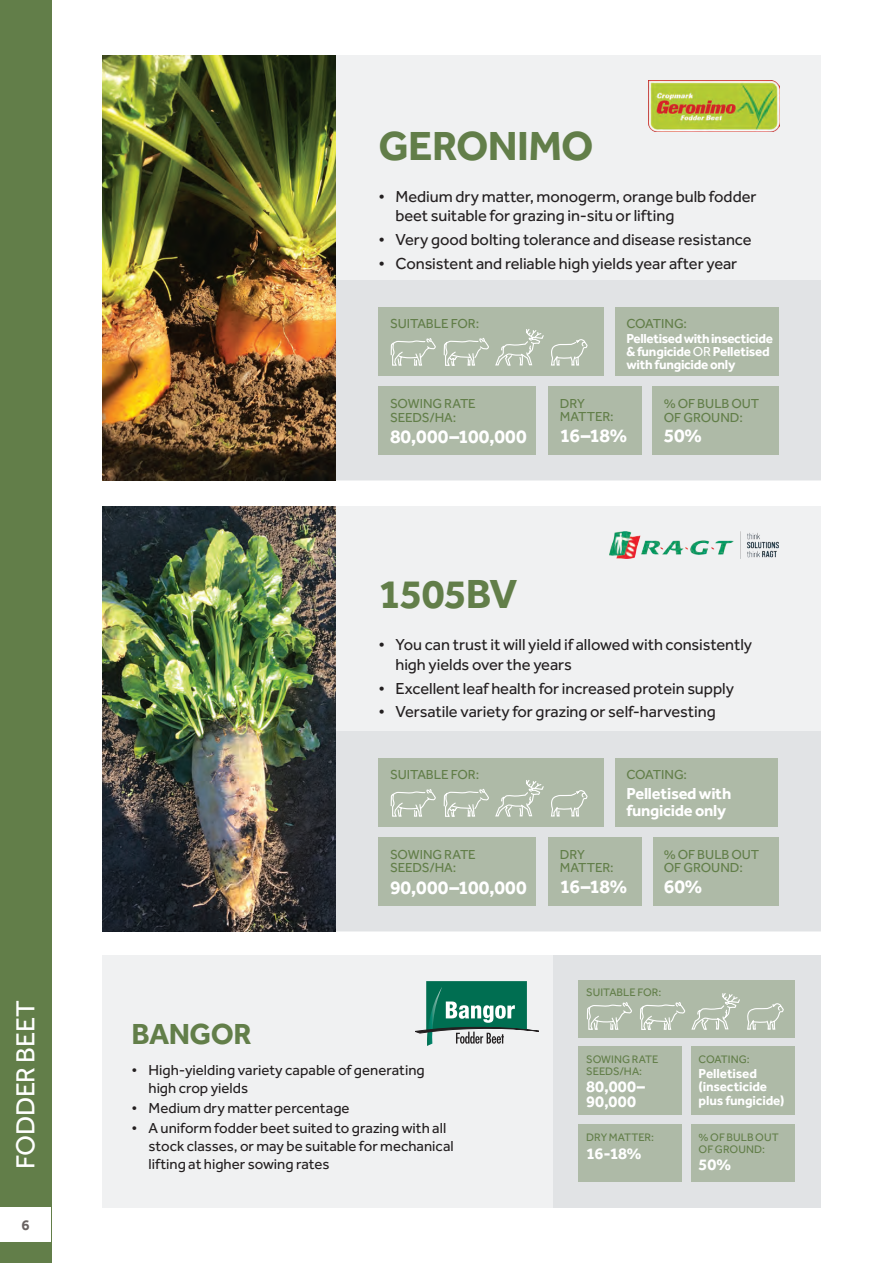
<style>
.page{position:relative;width:893px;height:1263px;background:#fff}
.page>*{position:absolute;margin:0;border:0;box-sizing:border-box;transform-origin:0 0}
.t1{font:700 42px "Effra";letter-spacing:-.02em;color:#627e49}
.t2{font:700 30px "Effra";letter-spacing:-.02em;color:#627e49}
.t3{font:27px "Effra";letter-spacing:-.01em;color:#fff}
.t4{font:700 19.5px "Effra";letter-spacing:.005em;color:#fff}
.t5{font:16.5px/19.5px "Effra";letter-spacing:-.005em;color:#231f20}
.t6{font:700 16.5px "Effra";letter-spacing:-.015em;color:#fff}
.t7{font:15px/18px "Effra";color:#231f20}
.t8{font:700 15px "Effra";color:#696362}
.t9{font:13.5px/13.5px "Effra";letter-spacing:-.005em;color:#627e49}
.t10{font:700 13.5px/12.8px "Effra";letter-spacing:-.015em;color:#fff}
.t11{font:11.25px "Effra";color:#627e49}
.s1{font-weight:400}
</style>
<div class="page">
<div style="left:0;top:0;width:51px;height:1263px;background:#627e49"></div>
<div style="left:102px;top:955px;width:719px;height:253px;background:#f0f1f2"></div>
<div style="left:553px;top:955px;width:268px;height:253px;background:#e1e3e5"></div>
<div style="left:102px;top:506px;width:719px;height:425px;background:#f0f1f2"></div>
<img style="left:102px;top:506px;width:234px;height:425px">
<svg style="left:415px;top:981px;width:124px;height:65px"></svg>
<div style="left:336px;top:732px;width:485px;height:199px;background:#e1e3e5"></div>
<div style="left:578px;top:981px;width:217px;height:57px;background:#aebaa7"></div>
<div style="left:578px;top:1047px;width:104px;height:68px;background:#aebaa7"></div>
<div style="left:691px;top:1125px;width:104px;height:57px;background:#aebaa7"></div>
<div style="left:691px;top:1047px;width:104px;height:68px;background:#aebaa7"></div>
<div style="left:578px;top:1125px;width:104px;height:57px;background:#aebaa7"></div>
<img style="left:609px;top:531px;width:169px;height:27px">
<div style="left:378px;top:758px;width:226px;height:68px;background:#aebaa7"></div>
<div style="left:378px;top:838px;width:158px;height:68px;background:#aebaa7"></div>
<div style="left:615px;top:758px;width:163px;height:68px;background:#aebaa7"></div>
<div style="left:653px;top:838px;width:125px;height:68px;background:#aebaa7"></div>
<div style="left:548px;top:838px;width:94px;height:68px;background:#aebaa7"></div>
<div style="left:102px;top:55px;width:719px;height:425px;background:#f0f1f2"></div>
<img style="left:102px;top:55px;width:234px;height:425px">
<img style="left:649px;top:81px;width:130px;height:51px">
<div style="left:336px;top:281px;width:485px;height:199px;background:#e1e3e5"></div>
<div style="left:378px;top:307px;width:226px;height:68px;background:#aebaa7"></div>
<div style="left:378px;top:387px;width:158px;height:68px;background:#aebaa7"></div>
<div style="left:615px;top:307px;width:164px;height:68px;background:#aebaa7"></div>
<div style="left:653px;top:387px;width:126px;height:68px;background:#aebaa7"></div>
<div style="left:548px;top:387px;width:94px;height:68px;background:#aebaa7"></div>
<svg style="left:390px;top:329px;width:198px;height:37px"></svg>
<svg style="left:390px;top:780px;width:198px;height:37px"></svg>
<svg style="left:587px;top:993px;width:197px;height:37px"></svg>
<div style="left:0;top:1208px;width:51px;height:34px;background:#fff"></div>
<p class="t3" style="left:10px;top:1169px;width:171px;rotate:-90deg">FODDER BEET</p>
<p class="t8" style="left:21px;top:1215px;width:10px">6</p>
<p class="t1" style="left:378px;top:120px;width:217px">GERONIMO</p>
<p class="t5" style="left:395px;top:186px;width:363px;text-indent:-17px">• Medium dry matter, monogerm, orange bulb fodder beet suitable for grazing in-situ or lifting</p>
<p class="t5" style="left:378px;top:230px;width:375px">• Very good bolting tolerance and disease resistance</p>
<p class="t5" style="left:378px;top:253px;width:360px">• Consistent and reliable high yields year after year</p>
<p class="t9" style="left:390px;top:316px;width:91px">SUITABLE FOR:</p>
<p class="t9" style="left:390px;top:397px;width:87px">SOWING RATE<br>SEEDS/HA:</p>
<p class="t4" style="left:390px;top:425px;width:138px">80,000–100,000</p>
<p class="t9" style="left:626px;top:316px;width:62px">COATING:</p>
<p class="t10" style="left:626px;top:332px;width:148px">Pelletised with insecticide &amp; fungicide <span class="s1">OR</span> Pelletised with fungicide only</p>
<p class="t9" style="left:560px;top:397px;width:55px">DRY<br>MATTER:</p>
<p class="t4" style="left:560px;top:424px;width:69px">16–18%</p>
<p class="t9" style="left:664px;top:397px;width:97px">% OF BULB OUT</p>
<p class="t9" style="left:664px;top:410px;width:81px">OF GROUND:</p>
<p class="t4" style="left:664px;top:424px;width:40px">50%</p>
<p class="t1" style="left:378px;top:569px;width:141px">1505BV</p>
<p class="t5" style="left:395px;top:635px;width:358px;text-indent:-17px">• You can trust it will yield if allowed with consistently high yields over the years</p>
<p class="t5" style="left:378px;top:678px;width:357px">• Excellent leaf health for increased protein supply</p>
<p class="t5" style="left:378px;top:702px;width:339px">• Versatile variety for grazing or self-harvesting</p>
<p class="t9" style="left:390px;top:767px;width:91px">SUITABLE FOR:</p>
<p class="t9" style="left:390px;top:847px;width:87px">SOWING RATE<br>SEEDS/HA:</p>
<p class="t4" style="left:390px;top:876px;width:138px">90,000–100,000</p>
<p class="t9" style="left:626px;top:767px;width:62px">COATING:</p>
<p class="t6" style="left:626px;top:783px;width:106px">Pelletised with</p>
<p class="t6" style="left:626px;top:800px;width:101px">fungicide only</p>
<p class="t9" style="left:560px;top:847px;width:55px">DRY<br>MATTER:</p>
<p class="t4" style="left:560px;top:875px;width:69px">16–18%</p>
<p class="t9" style="left:664px;top:847px;width:97px">% OF BULB OUT</p>
<p class="t9" style="left:664px;top:861px;width:81px">OF GROUND:</p>
<p class="t4" style="left:664px;top:875px;width:40px">60%</p>
<p class="t2" style="left:132px;top:1015px;width:122px">BANGOR</p>
<p class="t7" style="left:149px;top:1061px;width:278px;text-indent:-17px">• High-yielding variety capable of generating high crop yields</p>
<p class="t7" style="left:132px;top:1099px;width:220px">• Medium dry matter percentage</p>
<p class="t7" style="left:149px;top:1119px;width:307px;text-indent:-17px">• A uniform fodder beet suited to grazing with all stock classes, or may be suitable for mechanical lifting at higher sowing rates</p>
<p class="t11" style="left:586px;top:986px;width:77px">SUITABLE FOR:</p>
<p class="t11" style="left:586px;top:1053px;width:74px">SOWING RATE</p>
<p class="t11" style="left:586px;top:1065px;width:57px">SEEDS/HA:</p>
<p class="t6" style="left:586px;top:1076px;width:60px">80,000–</p>
<p class="t6" style="left:586px;top:1091px;width:51px">90,000</p>
<p class="t11" style="left:586px;top:1131px;width:69px">DRY MATTER:</p>
<p class="t6" style="left:586px;top:1143px;width:57px">16-18%</p>
<p class="t11" style="left:699px;top:1053px;width:53px">COATING:</p>
<p class="t10" style="left:699px;top:1066px;width:87px;line-height:13.5px">Pelletised (insecticide plus fungicide)</p>
<p class="t11" style="left:699px;top:1131px;width:82px">% OF BULB OUT</p>
<p class="t11" style="left:699px;top:1143px;width:68px">OF GROUND:</p>
<p class="t6" style="left:699px;top:1155px;width:34px">50%</p>
</div>
